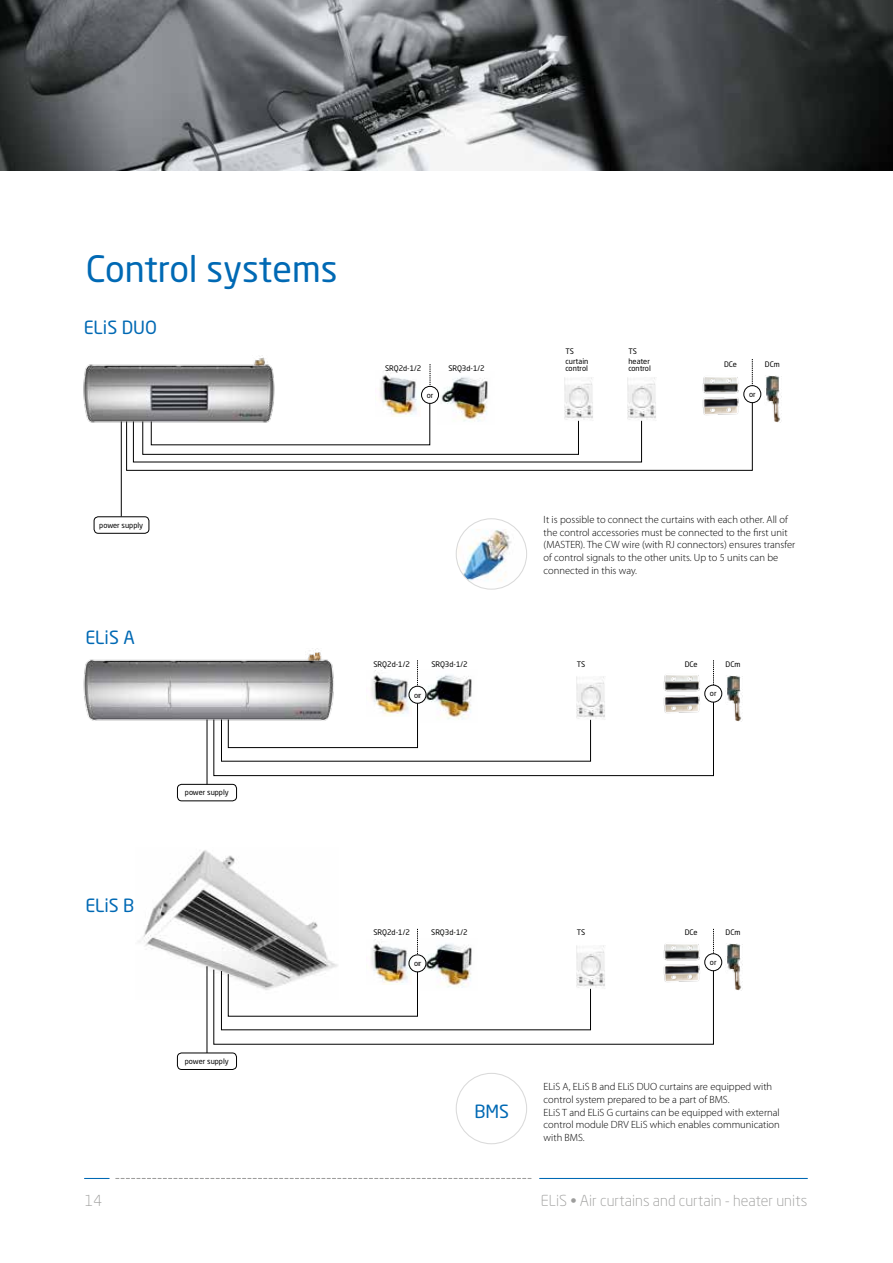
<style>
.page{position:relative;width:893px;height:1263px;background:#fff}
.page>*{position:absolute;margin:0;border:0;box-sizing:border-box;transform-origin:0 0}
.t1{font:36px "Neo Sans Pro Cyr";color:#0069b4}
.t2{font:18px "Neo Sans Pro Cyr";color:#0069b4}
.t3{font:300 15px "Neo Sans Pro Cyr";color:#9d9d9c}
.t4{font:300 10.5px/12.6px "Myriad Pro";color:#000}
.t5{font:7.5px/7.5px "Neo Sans Pro Cyr";color:#000}
</style>
<div class="page">
<svg style="left:85px;top:1178px;width:24px;height:1px"></svg>
<svg style="left:116px;top:1178px;width:415px;height:1px"></svg>
<hr style="left:540px;top:1178px;width:267px;height:1px;background:#0069b4">
<img style="left:0;top:0;width:893px;height:170px">
<img style="left:138px;top:850px;width:180px;height:149px">
<svg style="left:213px;top:684px;width:501px;height:92px"></svg>
<svg style="left:126px;top:399px;width:627px;height:72px"></svg>
<div style="left:143px;top:418px;width:436px;height:37px;border:1px solid #000"></div>
<img style="left:437px;top:377px;width:57px;height:47px">
<hr style="left:121px;top:373px;width:1px;height:144px;background:#000">
<svg style="left:151px;top:364px;width:280px;height:81px"></svg>
<div style="left:421px;top:386px;width:17px;height:17px;background:#fff;border-radius:50%"></div>
<div style="left:421px;top:386px;width:18px;height:18px;border:1px solid #000;border-radius:50%"></div>
<img style="left:695px;top:377px;width:52px;height:44px">
<img style="left:766px;top:376px;width:14px;height:46px">
<svg style="left:752px;top:359px;width:1px;height:26px"></svg>
<div style="left:744px;top:386px;width:17px;height:17px;background:#fff;border-radius:50%"></div>
<div style="left:744px;top:385px;width:17px;height:18px;border:1px solid #000;border-radius:50%"></div>
<img style="left:456px;top:529px;width:69px;height:58px">
<div style="left:456px;top:518px;width:71px;height:72px;border:1px solid #dadada;border-radius:50%"></div>
<div style="left:456px;top:1073px;width:71px;height:71px;border:1px solid #dadada;border-radius:50%"></div>
<img style="left:591px;top:676px;width:15px;height:45px">
<hr style="left:207px;top:699px;width:1px;height:92px;background:#000">
<hr style="left:207px;top:966px;width:1px;height:93px;background:#000">
<img style="left:656px;top:675px;width:52px;height:44px">
<img style="left:727px;top:675px;width:15px;height:47px">
<img style="left:727px;top:944px;width:14px;height:46px">
<svg style="left:713px;top:660px;width:1px;height:25px"></svg>
<svg style="left:221px;top:660px;width:370px;height:102px"></svg>
<svg style="left:213px;top:929px;width:501px;height:116px"></svg>
<div style="left:705px;top:685px;width:17px;height:17px;background:#fff;border-radius:50%"></div>
<div style="left:705px;top:685px;width:17px;height:17px;border:1px solid #000;border-radius:50%"></div>
<div style="left:705px;top:954px;width:17px;height:17px;background:#fff;border-radius:50%"></div>
<div style="left:704px;top:953px;width:18px;height:18px;border:1px solid #000;border-radius:50%"></div>
<div style="left:409px;top:686px;width:17px;height:17px;background:#fff;border-radius:50%"></div>
<div style="left:409px;top:686px;width:17px;height:17px;border:1px solid #000;border-radius:50%"></div>
<div style="left:409px;top:955px;width:17px;height:17px;background:#fff;border-radius:50%"></div>
<div style="left:409px;top:955px;width:17px;height:17px;border:1px solid #000;border-radius:50%"></div>
<div style="left:237px;top:581px;width:154px;height:154px;background:#fff"></div>
<img style="left:83px;top:652px;width:251px;height:75px">
<img style="left:564px;top:377px;width:30px;height:44px">
<img style="left:627px;top:377px;width:30px;height:44px">
<img style="left:370px;top:670px;width:41px;height:46px">
<img style="left:421px;top:669px;width:57px;height:53px">
<img style="left:367px;top:939px;width:44px;height:46px">
<img style="left:421px;top:938px;width:57px;height:53px">
<div style="left:94px;top:517px;width:55px;height:16px;border:1px solid #000;border-radius:4px"></div>
<div style="left:177px;top:784px;width:60px;height:17px;background:#fff;border-radius:4px"></div>
<div style="left:177px;top:784px;width:60px;height:17px;border:1px solid #000;border-radius:4px"></div>
<div style="left:177px;top:1053px;width:60px;height:16px;background:#fff;border-radius:4px"></div>
<div style="left:177px;top:1053px;width:60px;height:17px;border:1px solid #000;border-radius:4px"></div>
<div style="left:206px;top:310px;width:108px;height:107px;background:#fff"></div>
<img style="left:83px;top:358px;width:194px;height:70px">
<h1 class="t1" style="left:86px;top:247px;width:253px">Control systems</h1>
<h2 class="t2" style="left:84px;top:316px;width:75px">ELiS DUO</h2>
<p class="t5" style="left:99px;top:521px;width:45px">power supply</p>
<h2 class="t2" style="left:85px;top:626px;width:51px">ELiS A</h2>
<h2 class="t2" style="left:85px;top:895px;width:51px">ELiS B</h2>
<p class="t5" style="left:185px;top:789px;width:45px">power supply</p>
<p class="t5" style="left:185px;top:1057px;width:45px">power supply</p>
<p class="t5" style="left:565px;top:348px;width:10px">TS</p>
<p class="t5" style="left:628px;top:348px;width:10px">TS</p>
<p class="t5" style="left:565px;top:357px;width:24px">curtain control</p>
<p class="t5" style="left:628px;top:357px;width:24px">heater control</p>
<p class="t5" style="left:724px;top:360px;width:14px">DCe</p>
<p class="t5" style="left:765px;top:360px;width:16px">DCm</p>
<p class="t5" style="left:385px;top:364px;width:38px">SRQ2d-1/2</p>
<p class="t5" style="left:448px;top:364px;width:38px">SRQ3d-1/2</p>
<p class="t5" style="left:427px;top:391px;width:8px">or</p>
<p class="t5" style="left:749px;top:390px;width:8px">or</p>
<p class="t5" style="left:373px;top:660px;width:38px">SRQ2d-1/2</p>
<p class="t5" style="left:414px;top:691px;width:8px">or</p>
<p class="t5" style="left:431px;top:660px;width:38px">SRQ3d-1/2</p>
<p class="t4" style="left:544px;top:513px;width:253px">It is possible to connect the curtains with each other. All of the control accessories must be connected to the first unit (MASTER). The CW wire (with RJ connectors) ensures transfer of control signals to the other units. Up to 5 units can be connected in this way.</p>
<p class="t5" style="left:577px;top:660px;width:10px">TS</p>
<p class="t5" style="left:685px;top:660px;width:14px">DCe</p>
<p class="t5" style="left:726px;top:660px;width:16px">DCm</p>
<p class="t5" style="left:710px;top:690px;width:8px">or</p>
<p class="t5" style="left:373px;top:928px;width:38px">SRQ2d-1/2</p>
<p class="t5" style="left:414px;top:959px;width:8px">or</p>
<p class="t5" style="left:431px;top:928px;width:38px">SRQ3d-1/2</p>
<p class="t5" style="left:577px;top:928px;width:10px">TS</p>
<p class="t5" style="left:685px;top:928px;width:14px">DCe</p>
<p class="t5" style="left:725px;top:928px;width:16px">DCm</p>
<p class="t5" style="left:710px;top:958px;width:8px">or</p>
<h2 class="t2" style="left:474px;top:1100px;width:36px">BMS</h2>
<p class="t4" style="left:544px;top:1081px;width:238px">ELiS A, ELiS B and ELiS DUO curtains are equipped with control system prepared to be a part of BMS.<br>ELiS T and ELiS G curtains can be equipped with external control module DRV ELiS which enables communication with BMS.</p>
<h3 class="t3" style="left:85px;top:1192px;width:19px">14</h3>
<h3 class="t3" style="left:541px;top:1192px;width:268px">ELiS • Air curtains and curtain - heater units</h3>
</div>
